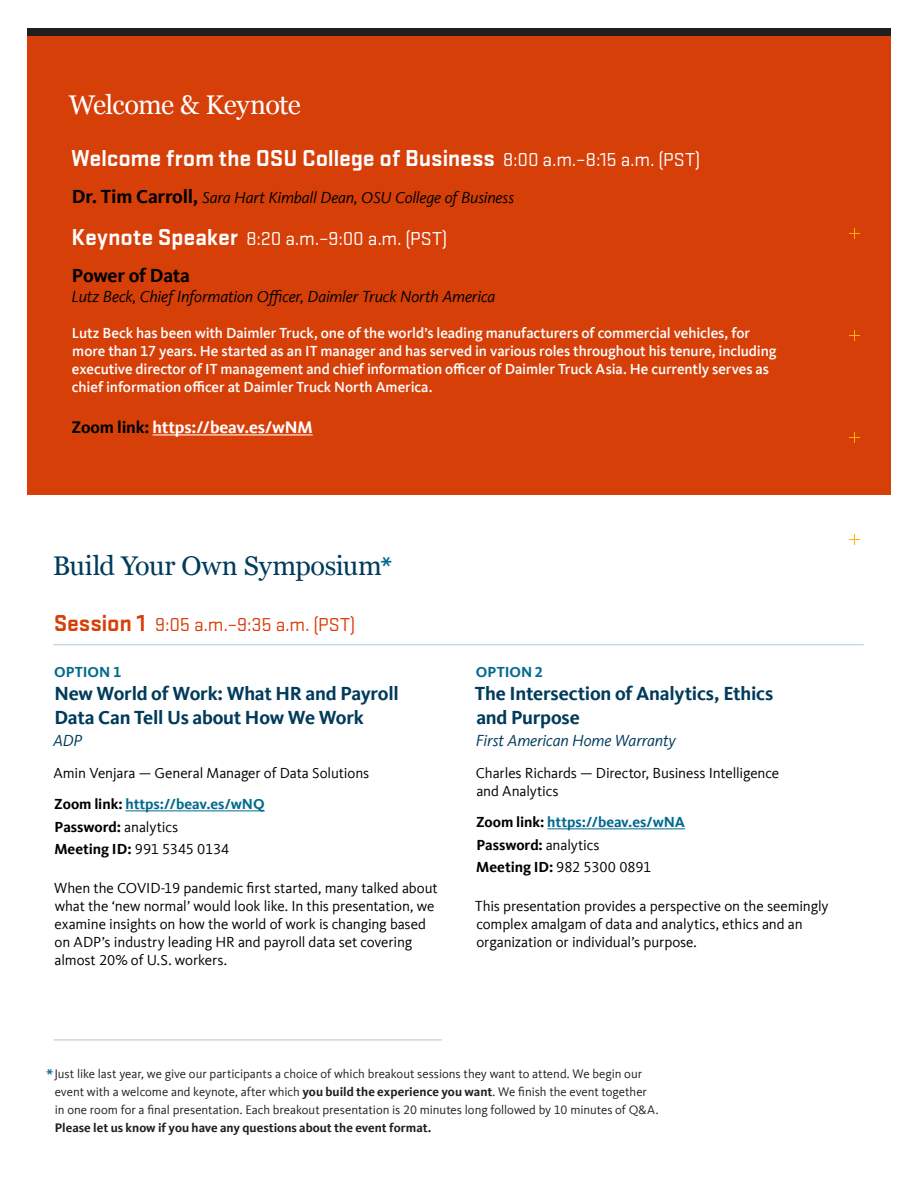
<style>
.page{position:relative;width:918px;height:1188px;background:#fff}
.page>*{position:absolute;margin:0;border:0;box-sizing:border-box;transform-origin:0 0}
.t1{font:27px "Georgia";letter-spacing:-.01em;color:#003b5c}
.t2{font:27px "Georgia";letter-spacing:-.025em;color:#fff}
.t3{font:700 24px "Stratum 2";letter-spacing:-.01em;color:#fff}
.t4{font:700 19.5px/23.4px "Kievit Offc";letter-spacing:-.015em;color:#003b5c}
.t5{font:19.5px "Stratum 2";letter-spacing:.005em;color:#fff}
.t6{font:19.5px "Stratum 2";color:#d73f09}
.t7{font:700 19.5px "Kievit Offc";letter-spacing:-.015em;color:#000}
.t8{font:700 17.25px "Kievit Offc";letter-spacing:-.01em;color:#fff}
.t9{font:italic 16.5px "Kievit Offc";letter-spacing:-.015em;color:#000}
.t10{font:italic 16.5px "Kievit Offc";letter-spacing:-.015em;color:#003b5c}
.t11{font:15px/18px "Kievit Offc";letter-spacing:-.01em;color:#000}
.t12{font:500 15px/18px "Kievit Offc";letter-spacing:-.005em;color:#fff}
.t13{font:700 15px/22.6px "Kievit Offc";letter-spacing:-.005em;color:#000}
.t14{font:700 15px "Kievit Offc";color:#006a8e}
.t15{font:12.75px/18px "Kievit Offc";letter-spacing:-.005em;color:#231f20}
.t16{font:700 12.75px "Kievit Offc";color:#231f20}
.s1{font-weight:400;font-size:19.5px}
.s2{font-weight:700;font-style:normal;font-size:19.5px}
.s3{font-weight:700;font-size:24px}
.s4{color:#000}
.s5{font-family:"Stratum 2";font-weight:700;color:#006a8e}
.s6{font-weight:700}
.s7{font-weight:700;color:#006a8e}
.s8{color:#006a8e}
.s9{font-weight:400}
.s10{font-family:"Stratum 2";font-weight:700;font-size:16.5px;color:#006a8e}
</style>
<div class="page">
<div style="left:27px;top:36px;width:864px;height:459px;background:#d73f09"></div>
<hr style="left:54px;top:644px;width:809px;height:1px;background:#c6dae7">
<hr style="left:54px;top:1039px;width:387px;height:2px;background:#c6dae7">
<hr style="left:153px;top:434px;width:160px;height:1px;background:#fff">
<hr style="left:125px;top:810px;width:140px;height:1px;background:#006a8e">
<hr style="left:547px;top:828px;width:138px;height:1px;background:#006a8e">
<div style="left:27px;top:28px;width:864px;height:8px;background:#231f20"></div>
<svg style="left:849px;top:228px;width:11px;height:11px"></svg>
<svg style="left:849px;top:330px;width:11px;height:11px"></svg>
<svg style="left:849px;top:432px;width:11px;height:11px"></svg>
<svg style="left:849px;top:534px;width:11px;height:11px"></svg>
<h1 class="t2" style="left:69px;top:85px;width:234px">Welcome &amp; Keynote</h1>
<h2 class="t3" style="left:71px;top:142px;width:631px">Welcome from the OSU College of Business <span class="s1">8:00 a.m.–8:15 a.m. (PST)</span></h2>
<p class="t9" style="left:72px;top:188px;width:444px"><span class="s2">Dr. Tim Carroll,</span> Sara Hart Kimball Dean, OSU College of Business</p>
<h3 class="t5" style="left:72px;top:226px;width:377px"><span class="s3">Keynote Speaker</span> 8:20 a.m.–9:00 a.m. (PST)</h3>
<h3 class="t7" style="left:72px;top:264px;width:120px">Power of Data</h3>
<p class="t9" style="left:71px;top:287px;width:426px">Lutz Beck, Chief Information Officer, Daimler Truck North America</p>
<p class="t12" style="left:72px;top:324px;width:706px">Lutz Beck has been with Daimler Truck, one of the world’s leading manufacturers of commercial vehicles, for more than 17 years. He started as an IT manager and has served in various roles throughout his tenure, including executive director of IT management and chief information officer of Daimler Truck Asia. He currently serves as chief information officer at Daimler Truck North America.</p>
<p class="t8" style="left:71px;top:417px;width:243px"><span class="s4">Zoom link:</span> https://beav.es/wNM</p>
<h1 class="t1" style="left:53px;top:546px;width:341px">Build Your Own Symposium<span class="s5">*</span></h1>
<h3 class="t6" style="left:54px;top:612px;width:303px"><span class="s3">Session 1</span> 9:05 a.m.–9:35 a.m. (PST)</h3>
<p class="t14" style="left:54px;top:663px;width:69px">OPTION 1</p>
<h3 class="t4" style="left:54px;top:682px;width:346px">New World of Work: What HR and Payroll<br>Data Can Tell Us about How We Work</h3>
<p class="t10" style="left:53px;top:731px;width:31px">ADP</p>
<p class="t11" style="left:54px;top:757px;width:317px;line-height:31.5px">Amin Venjara — General Manager of Data Solutions<br><span class="s6">Zoom link:</span> <span class="s7">https://beav.es/wNQ</span></p>
<p class="t11" style="left:54px;top:816px;width:177px;line-height:22.6px"><span class="s6">Password:</span> analytics<br><span class="s6">Meeting ID:</span> 991 5345 0134</p>
<p class="t11" style="left:54px;top:879px;width:385px">When the COVID-19 pandemic first started, many talked about what the ‘new normal’ would look like. In this presentation, we examine insights on how the world of work is changing based on ADP’s industry leading HR and payroll data set covering almost 20% of U.S. workers.</p>
<p class="t14" style="left:476px;top:663px;width:69px">OPTION 2</p>
<h3 class="t4" style="left:475px;top:682px;width:300px">The Intersection of Analytics, Ethics and Purpose</h3>
<p class="t10" style="left:476px;top:731px;width:201px">First American Home Warranty</p>
<p class="t11" style="left:476px;top:764px;width:305px">Charles Richards — Director, Business Intelligence and Analytics</p>
<p class="t13" style="left:476px;top:811px;width:211px">Zoom link: <span class="s8">https://beav.es/wNA<br></span>Password: <span class="s9">analytics<br></span>Meeting ID: <span class="s9">982 5300 0891</span></p>
<p class="t11" style="left:475px;top:897px;width:355px">This presentation provides a perspective on the seemingly complex amalgam of data and analytics, ethics and an organization or individual’s purpose.</p>
<p class="t15" style="left:55px;top:1065px;width:605px;text-indent:-9px"><span class="s10">*</span>Just like last year, we give our participants a choice of which breakout sessions they want to attend. We begin our event with a welcome and keynote, after which <span class="s6">you build the experience you want</span>. We finish the event together in one room for a final presentation. Each breakout presentation is 20 minutes long followed by 10 minutes of Q&amp;A.</p>
<p class="t16" style="left:55px;top:1121px;width:378px">Please let us know if you have any questions about the event format.</p>
</div>
